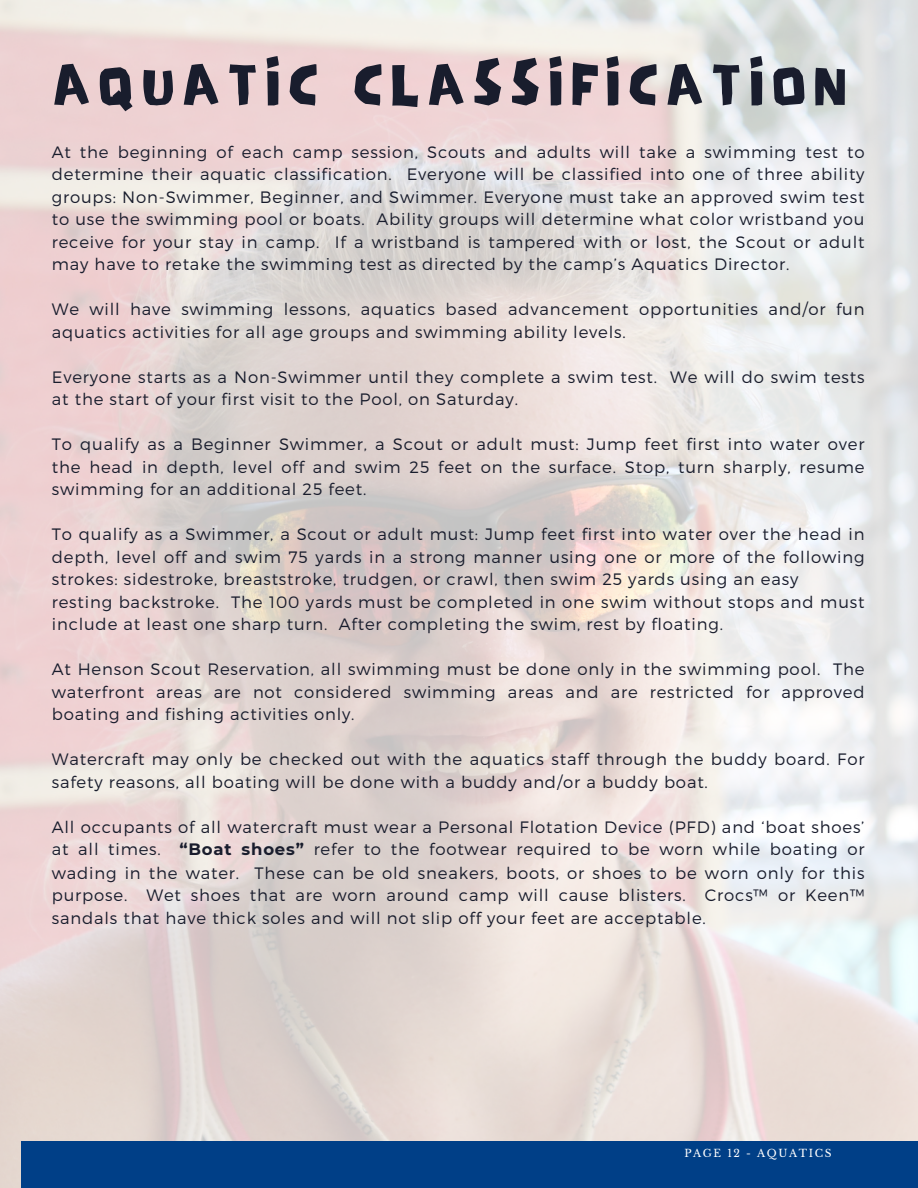
<style>
.page{position:relative;width:918px;height:1188px;background:#fff}
.page>*{position:absolute;margin:0;border:0;box-sizing:border-box;transform-origin:0 0}
.t1{font:67.5px "NF PAGKAKI Regular";letter-spacing:.1em;color:#191d2d}
.t2{font:300 16.5px/22.5px "Montserrat";letter-spacing:.05em;color:#191d2d;text-align:justify}
.t3{font:10.5px "Libre Baskerville";letter-spacing:.15em;color:#fff}
.s1{font-weight:700}
</style>
<div class="page">
<img style="left:0;top:0;width:918px;height:1188px">
<div style="left:21px;top:1142px;width:897px;height:46px;background:#003f87"></div>
<h1 class="t1" style="left:52px;top:43px;width:796px">AQUATIC CLASSIFICATION</h1>
<p class="t2" style="left:52px;top:140px;width:814px">At the beginning of each camp session, Scouts and adults will take a swimming test to determine their aquatic classification. Everyone will be classified into one of three ability groups: Non-Swimmer, Beginner, and Swimmer. Everyone must take an approved swim test to use the swimming pool or boats. Ability groups will determine what color wristband you receive for your stay in camp. If a wristband is tampered with or lost, the Scout or adult may have to retake the swimming test as directed by the camp’s Aquatics Director.</p>
<p class="t2" style="left:52px;top:297px;width:814px">We will have swimming lessons, aquatics based advancement opportunities and/or fun aquatics activities for all age groups and swimming ability levels.</p>
<p class="t2" style="left:52px;top:365px;width:814px">Everyone starts as a Non-Swimmer until they complete a swim test. We will do swim tests at the start of your first visit to the Pool, on Saturday.</p>
<p class="t2" style="left:52px;top:432px;width:814px">To qualify as a Beginner Swimmer, a Scout or adult must: Jump feet first into water over the head in depth, level off and swim 25 feet on the surface. Stop, turn sharply, resume swimming for an additional 25 feet.</p>
<p class="t2" style="left:52px;top:522px;width:814px;text-align:left">To qualify as a Swimmer, a Scout or adult must: Jump feet first into water over the head in depth, level off and swim 75 yards in a strong manner using one or more of the following strokes: sidestroke, breaststroke, trudgen, or crawl, then swim 25 yards using an easy<br>resting backstroke. The 100 yards must be completed in one swim without stops and must include at least one sharp turn. After completing the swim, rest by floating.</p>
<p class="t2" style="left:52px;top:657px;width:814px">At Henson Scout Reservation, all swimming must be done only in the swimming pool. The waterfront areas are not considered swimming areas and are restricted for approved boating and fishing activities only.</p>
<p class="t2" style="left:52px;top:747px;width:814px">Watercraft may only be checked out with the aquatics staff through the buddy board. For safety reasons, all boating will be done with a buddy and/or a buddy boat.</p>
<p class="t2" style="left:52px;top:815px;width:814px">All occupants of all watercraft must wear a Personal Flotation Device (PFD) and ‘boat shoes’ at all times. <span class="s1">“Boat shoes”</span> refer to the footwear required to be worn while boating or wading in the water. These can be old sneakers, boots, or shoes to be worn only for this purpose. Wet shoes that are worn around camp will cause blisters. Crocs™ or Keen™ sandals that have thick soles and will not slip off your feet are acceptable.</p>
<p class="t3" style="left:684px;top:1147px;width:149px">PAGE 12 - AQUATICS</p>
</div>
